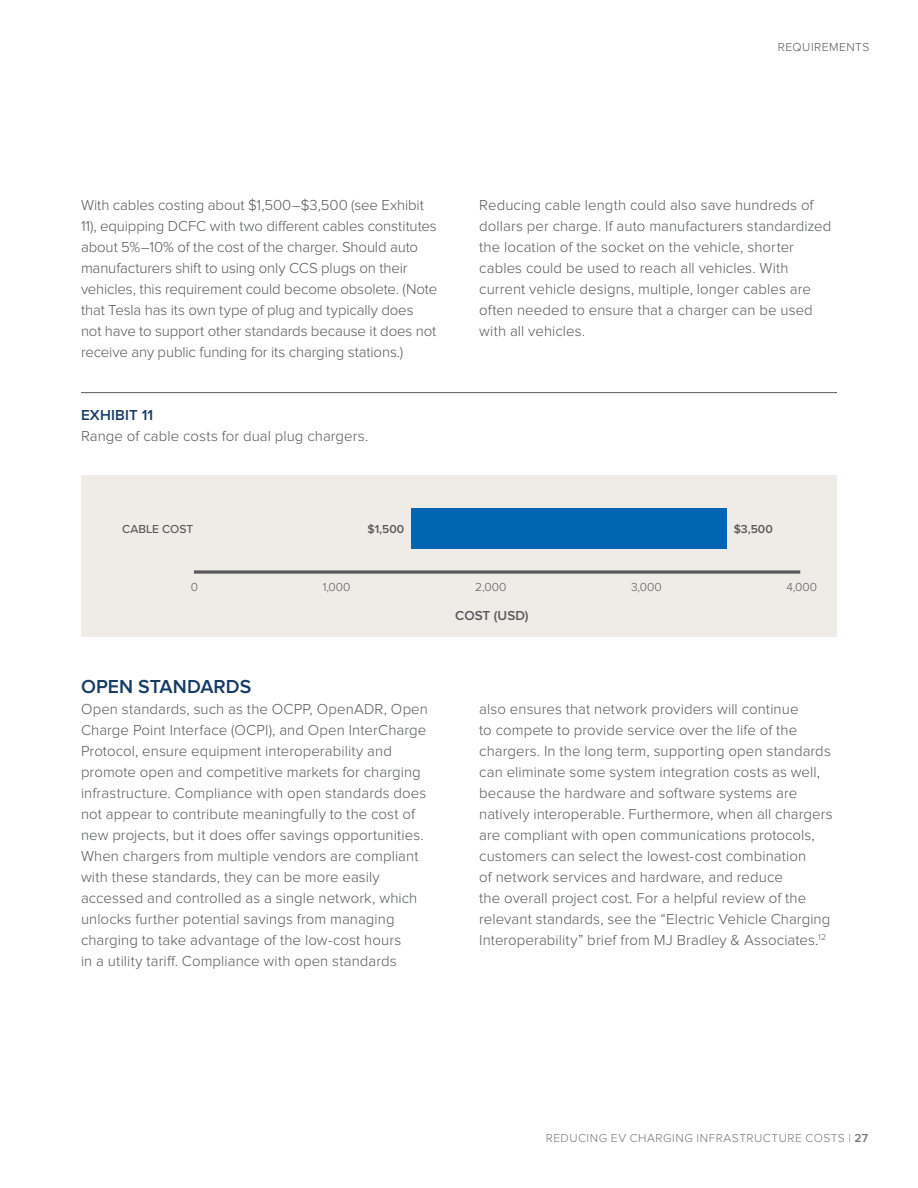
<style>
.page{position:relative;width:918px;height:1188px;background:#fff}
.page>*{position:absolute;margin:0;border:0;box-sizing:border-box;transform-origin:0 0}
.t1{font:600 19.5px "Proxima Nova";letter-spacing:.005em;color:#183b66}
.t2{font:300 15px/21px "Proxima Nova";letter-spacing:.005em;color:#58595b}
.t3{font:600 15px "Proxima Nova";letter-spacing:.015em;color:#183b66}
.t4{font:600 13.5px "Proxima Nova";color:#58595b}
.t5{font:300 12px "Proxima Nova";letter-spacing:.045em;color:#77787b}
.t6{font:300 12px "Proxima Nova";letter-spacing:.035em;color:#58595b}
.t7{font:600 12px "Proxima Nova";color:#58595b}
.t8{font:500 12px "Proxima Nova";color:#58595b}
.s1{font-weight:600}
</style>
<div class="page">
<hr style="left:81px;top:392px;width:756px;height:1px;background:#58595b">
<div style="left:81px;top:475px;width:756px;height:162px;background:#efece8"></div>
<svg style="left:194px;top:570px;width:606px;height:4px"></svg>
<div style="left:411px;top:508px;width:316px;height:40px;background:#0066b3"></div>
<p class="t6" style="left:778px;top:42px;width:93px">REQUIREMENTS</p>
<p class="t2" style="left:81px;top:195px;width:358px">With cables costing about $1,500–$3,500 (see Exhibit 11), equipping DCFC with two different cables constitutes about 5%–10% of the cost of the charger. Should auto manufacturers shift to using only CCS plugs on their vehicles, this requirement could become obsolete. (Note that Tesla has its own type of plug and typically does not have to support other standards because it does not receive any public funding for its charging stations.)</p>
<p class="t3" style="left:81px;top:408px;width:74px">EXHIBIT 11</p>
<p class="t2" style="left:81px;top:426px;width:289px">Range of cable costs for dual plug chargers.</p>
<p class="t2" style="left:479px;top:195px;width:354px">Reducing cable length could also save hundreds of dollars per charge. If auto manufacturers standardized the location of the socket on the vehicle, shorter cables could be used to reach all vehicles. With current vehicle designs, multiple, longer cables are often needed to ensure that a charger can be used with all vehicles.</p>
<p class="t8" style="left:122px;top:520px;width:73px">CABLE COST</p>
<p class="t7" style="left:367px;top:523px;width:38px">$1,500</p>
<p class="t7" style="left:734px;top:523px;width:41px">$3,500</p>
<p class="t6" style="left:191px;top:582px;width:9px">0</p>
<p class="t6" style="left:323px;top:582px;width:29px">1,000</p>
<p class="t6" style="left:475px;top:582px;width:33px">2,000</p>
<p class="t6" style="left:631px;top:582px;width:32px">3,000</p>
<p class="t6" style="left:786px;top:582px;width:32px">4,000</p>
<h1 class="t1" style="left:81px;top:678px;width:172px">OPEN STANDARDS</h1>
<p class="t2" style="left:81px;top:699px;width:349px">Open standards, such as the OCPP, OpenADR, Open Charge Point Interface (OCPI), and Open InterCharge Protocol, ensure equipment interoperability and promote open and competitive markets for charging infrastructure. Compliance with open standards does not appear to contribute meaningfully to the cost of new projects, but it does offer savings opportunities.<br>When chargers from multiple vendors are compliant with these standards, they can be more easily accessed and controlled as a single network, which unlocks further potential savings from managing charging to take advantage of the low-cost hours<br>in a utility tariff. Compliance with open standards</p>
<p class="t4" style="left:455px;top:609px;width:75px">COST (USD)</p>
<p class="t2" style="left:479px;top:699px;width:355px">also ensures that network providers will continue<br>to compete to provide service over the life of the chargers. In the long term, supporting open standards can eliminate some system integration costs as well, because the hardware and software systems are natively interoperable. Furthermore, when all chargers are compliant with open communications protocols, customers can select the lowest-cost combination<br>of network services and hardware, and reduce<br>the overall project cost. For a helpful review of the relevant standards, see the “Electric Vehicle Charging Interoperability” brief from MJ Bradley &amp; Associates.<sup>12</sup></p>
<p class="t5" style="left:546px;top:1132px;width:324px">REDUCING EV CHARGING INFRASTRUCTURE COSTS | <span class="s1">27</span></p>
</div>
